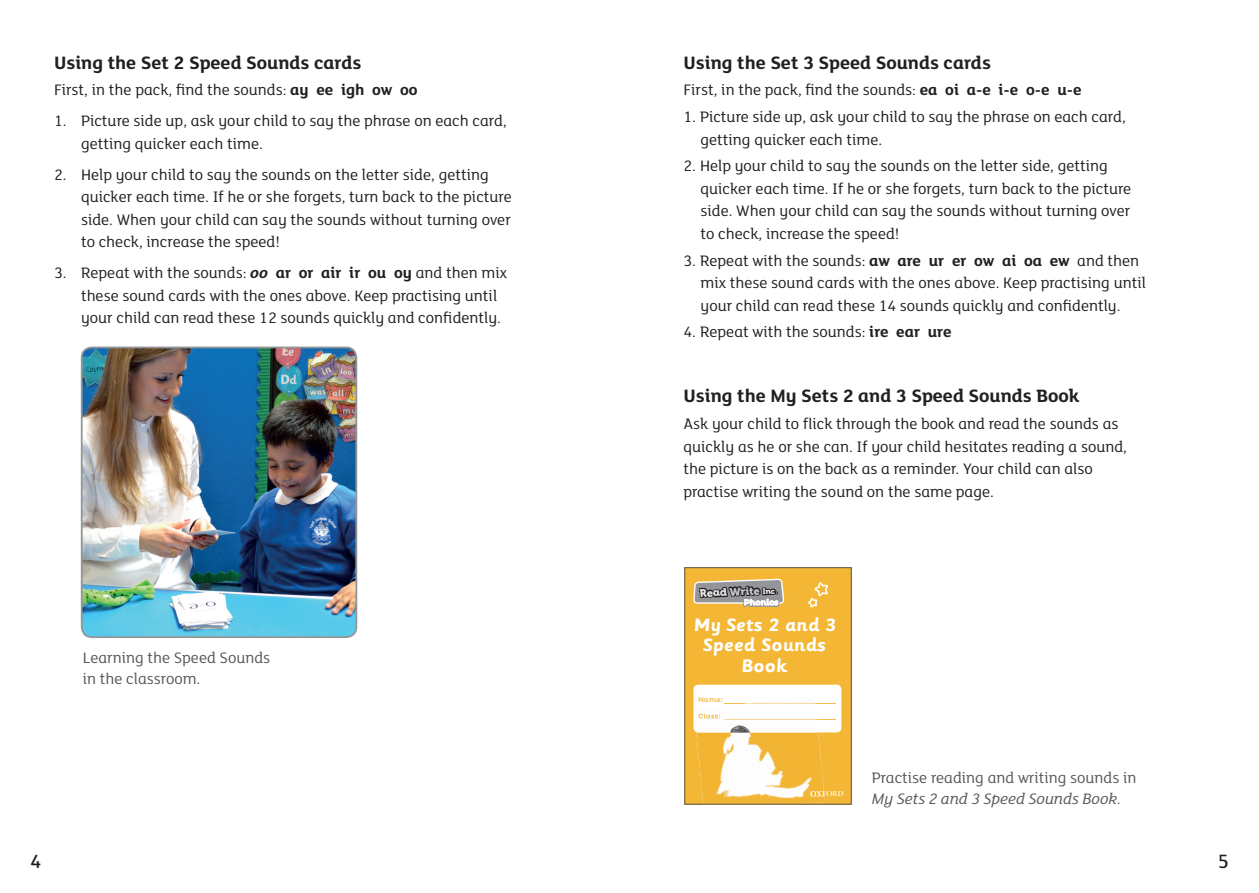
<style>
.page{position:relative;width:1259px;height:893px;background:#fff}
.page>*{position:absolute;margin:0;border:0;box-sizing:border-box;transform-origin:0 0}
.t1{font:500 21px "FS Lola Primary";color:#231f20}
.t2{font:700 19.95px/20.9px "Sassoon Primary Std";color:#fff;text-align:center}
.t3{font:700 19.5px "FS Lola Primary";color:#231f20}
.t4{font:16.5px/22.5px "FS Lola Primary";color:#231f20}
.t5{font:16.5px/21px "FS Lola Primary";color:#57585a}
.t6{font:italic 16.5px "FS Lola Primary";color:#57585a}
.t7{font:11.55px "OUP2";color:#fff}
.t8{font:10.95px "Museo OUP 900";color:#c7c8ca}
.t9{font:500 7.05px "Pluto";color:#f5bd4b}
.s1{font-weight:700}
.s2{font-weight:700;font-style:italic}
.s3{color:#e6e7e9}
.s4{font-size:7.65px;color:#f2f3f4}
</style>
<div class="page">
<img style="left:82px;top:347px;width:274px;height:290px">
<div style="left:81px;top:347px;width:276px;height:291px;border:2px solid #939598;border-radius:10px"></div>
<div style="left:685px;top:568px;width:166px;height:236px;background:#f4b735"></div>
<svg style="left:693px;top:578px;width:92px;height:30px"></svg>
<svg style="left:808px;top:582px;width:20px;height:26px"></svg>
<div style="left:693px;top:685px;width:148px;height:47px;background:#fff;border-radius:5px"></div>
<hr style="left:724px;top:703px;width:112px;height:1px;background:#f5bd4b">
<hr style="left:724px;top:719px;width:112px;height:1px;background:#f5bd4b">
<img style="left:696px;top:732px;width:129px;height:70px">
<img style="left:810px;top:791px;width:14px;height:5px">
<img style="left:694px;top:703px;width:122px;height:29px">
<img style="left:748px;top:703px;width:67px;height:1px">
<img style="left:724px;top:719px;width:93px;height:1px">
<img style="left:698px;top:713px;width:22px;height:6px">
<div style="left:684px;top:567px;width:167px;height:237px;border:1px solid #57585a"></div>
<p class="t3" style="left:54px;top:49px;width:309px">Using the Set 2 Speed Sounds cards</p>
<p class="t4" style="left:54px;top:78px;width:365px">First, in the pack, find the sounds: <span class="s1">ay ee igh ow oo</span></p>
<p class="t4" style="left:81px;top:109px;width:427px;text-indent:-27px">1. Picture side up, ask your child to say the phrase on each card, getting quicker each time.</p>
<p class="t4" style="left:81px;top:163px;width:432px;text-indent:-27px">2. Help your child to say the sounds on the letter side, getting quicker each time. If he or she forgets, turn back to the picture side. When your child can say the sounds without turning over to check, increase the speed!</p>
<p class="t4" style="left:81px;top:261px;width:427px;text-indent:-27px">3. Repeat with the sounds: <span class="s2">oo</span> <span class="s1">ar or air ir ou oy</span> and then mix these sound cards with the ones above. Keep practising until your child can read these 12 sounds quickly and confidently.</p>
<p class="t5" style="left:83px;top:647px;width:189px">Learning the Speed Sounds in the classroom.</p>
<p class="t3" style="left:683px;top:49px;width:309px">Using the Set 3 Speed Sounds cards</p>
<p class="t4" style="left:683px;top:78px;width:400px">First, in the pack, find the sounds: <span class="s1">ea oi a-e i-e o-e u-e</span></p>
<p class="t4" style="left:700px;top:105px;width:427px;text-indent:-17px">1. Picture side up, ask your child to say the phrase on each card, getting quicker each time.</p>
<p class="t4" style="left:700px;top:154px;width:432px;text-indent:-17px">2. Help your child to say the sounds on the letter side, getting quicker each time. If he or she forgets, turn back to the picture side. When your child can say the sounds without turning over to check, increase the speed!</p>
<p class="t4" style="left:700px;top:248px;width:447px;text-indent:-17px">3. Repeat with the sounds: <span class="s1">aw are ur er ow ai oa ew</span> and then mix these sound cards with the ones above. Keep practising until your child can read these 14 sounds quickly and confidently.</p>
<p class="t4" style="left:683px;top:320px;width:269px">4. Repeat with the sounds: <span class="s1">ire ear ure</span></p>
<p class="t3" style="left:683px;top:383px;width:397px">Using the My Sets 2 and 3 Speed Sounds Book</p>
<p class="t4" style="left:683px;top:412px;width:445px">Ask your child to flick through the book and read the sounds as quickly as he or she can. If your child hesitates reading a sound, the picture is on the back as a reminder. Your child can also practise writing the sound on the same page.</p>
<p class="t8" style="left:699px;top:587px;width:77px;rotate:-3deg"><span class="s3">Read</span> Write <span class="s4">Inc</span></p>
<p class="t2" style="left:693px;top:614px;width:144px">My Sets 2 and 3<br>Speed Sounds<br>Book</p>
<p class="t9" style="left:698px;top:695px;width:26px">Name:</p>
<p class="t7" style="left:810px;top:785px;width:34px">2</p>
<p class="t5" style="left:872px;top:767px;width:266px">Practise reading and writing sounds in</p>
<p class="t6" style="left:872px;top:788px;width:251px">My Sets 2 and 3 Speed Sounds Book.</p>
<p class="t1" style="left:30px;top:847px;width:13px">4</p>
<p class="t1" style="left:1217px;top:847px;width:13px">5</p>
</div>
